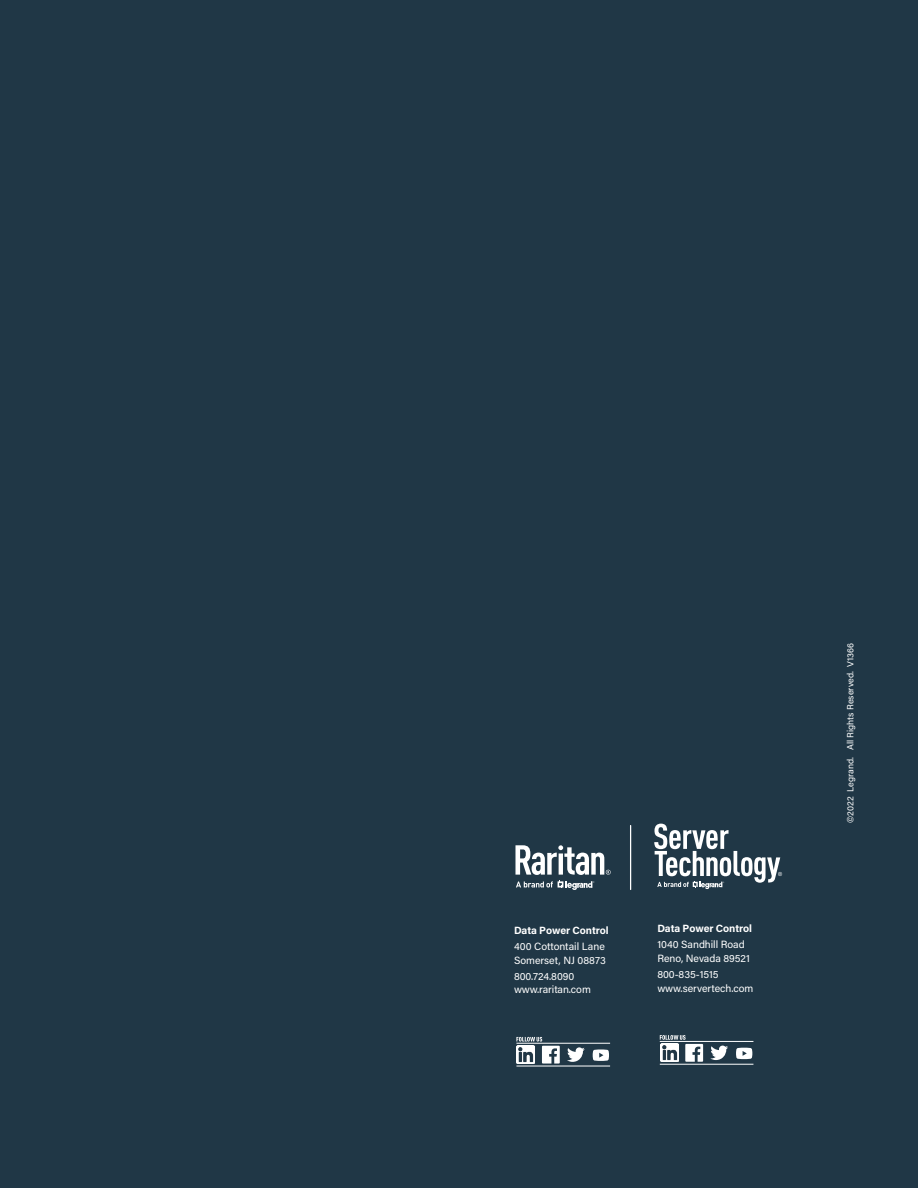
<style>
.page{position:relative;width:918px;height:1188px;background:#203746}
.page>*{position:absolute;margin:0;border:0;box-sizing:border-box;transform-origin:0 0}
.Indented_Bulletes{font:10.5px/13.5px "Acumin Pro";letter-spacing:-.005em;color:#fff}
.t1{font:700 10.5px "Acumin Pro";letter-spacing:-.01em;color:#fff}
.t2{font:9px "Acumin Pro";color:#fff}
</style>
<div class="page">
<svg style="left:567px;top:1047px;width:18px;height:15px"></svg>
<svg style="left:593px;top:1049px;width:16px;height:12px"></svg>
<svg style="left:516px;top:1037px;width:44px;height:27px"></svg>
<hr style="left:516px;top:1043px;width:94px;height:1px;background:#fff">
<hr style="left:516px;top:1066px;width:94px;height:1px;background:#fff">
<img style="left:517px;top:1046px;width:18px;height:18px">
<svg style="left:710px;top:1046px;width:18px;height:14px"></svg>
<svg style="left:736px;top:1048px;width:17px;height:11px"></svg>
<svg style="left:660px;top:1035px;width:43px;height:27px"></svg>
<hr style="left:660px;top:1041px;width:93px;height:1px;background:#fff">
<hr style="left:660px;top:1064px;width:93px;height:1px;background:#fff">
<img style="left:660px;top:1044px;width:18px;height:18px">
<svg style="left:654px;top:824px;width:128px;height:65px"></svg>
<svg style="left:516px;top:881px;width:78px;height:9px"></svg>
<svg style="left:516px;top:845px;width:95px;height:30px"></svg>
<hr style="left:630px;top:826px;width:1px;height:63px;background:#fff">
<p class="t1" style="left:514px;top:923px;width:96px">Data Power Control</p>
<p class="Indented_Bulletes" style="left:514px;top:939px;width:93px">400 Cottontail Lane<br>Somerset, NJ 08873</p>
<p class="Indented_Bulletes" style="left:514px;top:969px;width:62px">800.724.8090</p>
<p class="Indented_Bulletes" style="left:514px;top:982px;width:78px">www.raritan.com</p>
<p class="t1" style="left:657px;top:921px;width:96px">Data Power Control</p>
<p class="Indented_Bulletes" style="left:657px;top:937px;width:94px">1040 Sandhill Road<br>Reno, Nevada 89521</p>
<p class="Indented_Bulletes" style="left:657px;top:967px;width:63px">800-835-1515</p>
<p class="Indented_Bulletes" style="left:657px;top:981px;width:97px">www.servertech.com</p>
<p class="t2" style="left:844px;top:823px;width:182px;rotate:-90deg">©2022 Legrand. All Rights Reserved. V1366</p>
</div>
